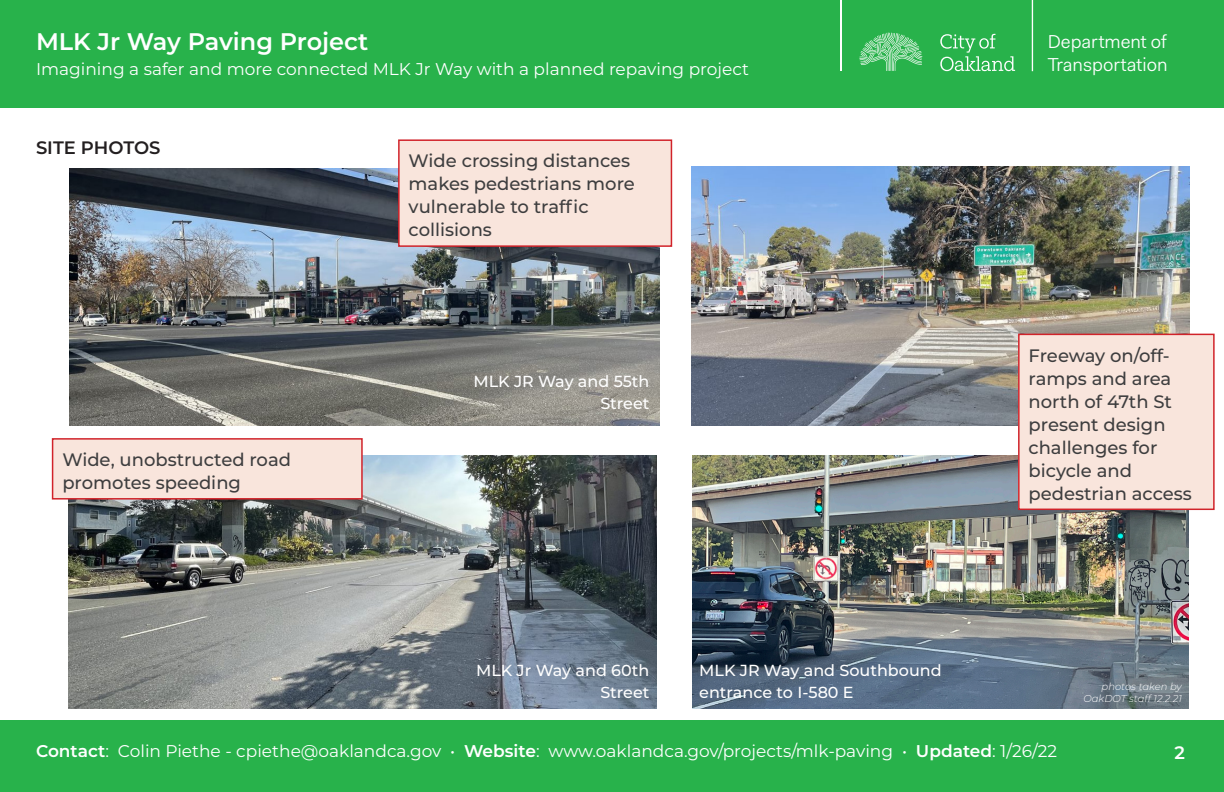
<style>
.page{position:relative;width:1224px;height:792px;background:#fff}
.page>*{position:absolute;margin:0;border:0;box-sizing:border-box;transform-origin:0 0}
.t1{font:600 24px "Montserrat";color:#fff}
.t2{font:18.8px/22.5px "Fakt Pro Blond";color:#fff}
.Callout_text{font:500 18px/23px "Montserrat";color:#3e3e3f}
.Header_1{font:600 18px "Montserrat";color:#231f20}
.t3{font:600 18px "Montserrat";color:#fff}
.t4{font:17px "Montserrat";color:#fff}
.Header_2{font:500 16px/22px "Montserrat";color:#fff;text-align:right}
.Citation{font:italic 300 10px/12px "Montserrat";color:#fff;text-align:right}
.s1{font-weight:600}
</style>
<div class="page">
<div style="left:0;top:0;width:1224px;height:108px;background:#28b24b"></div>
<div style="left:0;top:720px;width:1224px;height:72px;background:#28b24b"></div>
<svg style="left:859px;top:33px;width:63px;height:38px"></svg>
<svg style="left:940px;top:34px;width:75px;height:37px"></svg>
<hr style="left:840px;top:35px;width:1px;height:36px;background:#fff">
<hr style="left:840px;top:0;width:1px;height:35px;background:#fff">
<hr style="left:1032px;top:0;width:1px;height:71px;background:#fff">
<img style="left:69px;top:455px;width:587px;height:253px">
<img style="left:70px;top:168px;width:590px;height:257px">
<img style="left:693px;top:455px;width:495px;height:253px">
<img style="left:692px;top:166px;width:497px;height:259px">
<div style="left:399px;top:140px;width:272px;height:106px;background:#f9e5dc"></div>
<div style="left:398px;top:139px;width:274px;height:108px;border:2px solid #d1232a"></div>
<div style="left:1019px;top:334px;width:195px;height:175px;background:#f9e5dc"></div>
<div style="left:1018px;top:334px;width:197px;height:176px;border:2px solid #d1232a"></div>
<div style="left:53px;top:439px;width:309px;height:60px;background:#f9e5dc"></div>
<div style="left:52px;top:438px;width:311px;height:62px;border:2px solid #d1232a"></div>
<h1 class="t1" style="left:36px;top:25px;width:334px">MLK Jr Way Paving Project</h1>
<p class="t4" style="left:36px;top:57px;width:714px">Imagining a safer and more connected MLK Jr Way with a planned repaving project</p>
<p class="Header_1" style="left:36px;top:135px;width:126px">SITE PHOTOS</p>
<p class="Callout_text" style="left:62px;top:447px;width:230px">Wide, unobstructed road promotes speeding</p>
<p class="Callout_text" style="left:409px;top:149px;width:228px">Wide crossing distances makes pedestrians more vulnerable to traffic collisions</p>
<p class="Header_2" style="left:473px;top:370px;width:178px">MLK JR Way and 55th<br>Street</p>
<p class="Header_2" style="left:476px;top:659px;width:175px">MLK Jr Way and 60th<br>Street</p>
<p class="Header_2" style="left:699px;top:659px;width:244px;text-align:left">MLK JR Way and Southbound entrance to I-580 E</p>
<p class="t2" style="left:1048px;top:31px;width:121px">Department of<br>Transportation</p>
<p class="Callout_text" style="left:1029px;top:343px;width:165px">Freeway on/off&shy;ramps and area north of 47th St present design challenges for bicycle and pedestrian access</p>
<p class="Citation" style="left:1083px;top:680px;width:100px">photos taken by<br>OakDOT staff 12.2.21</p>
<p class="t4" style="left:36px;top:740px;width:1023px"><span class="s1">Contact</span>: Colin Piethe - cpiethe@oaklandca.gov • <span class="s1">Website</span>: www.oaklandca.gov/projects/mlk-paving • <span class="s1">Updated</span>: 1/26/22</p>
<p class="t3" style="left:1174px;top:740px;width:12px">2</p>
</div>
